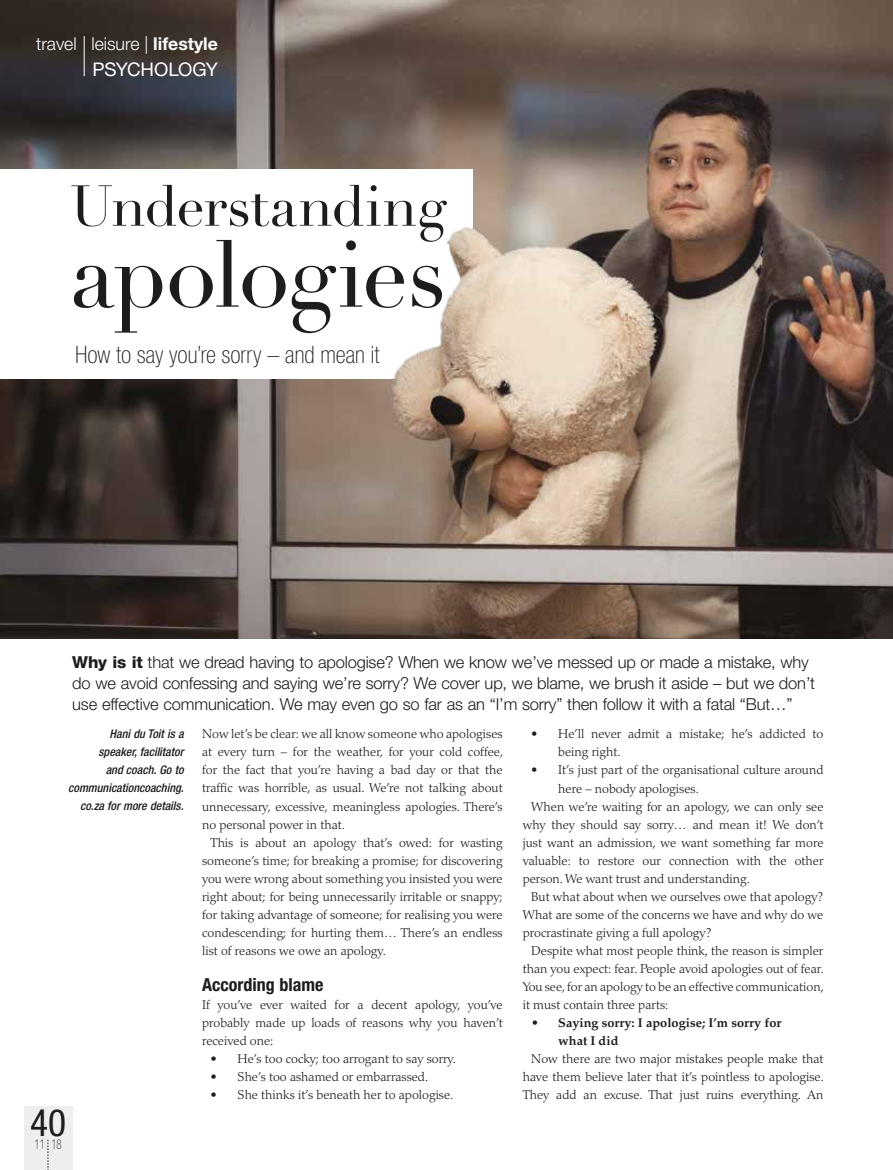
<style>
.page{position:relative;width:893px;height:1170px;background:#fff}
.page>*{position:absolute;margin:0;border:0;box-sizing:border-box;transform-origin:0 0}
.t1{font:92.55px "Didot";letter-spacing:-.025em;color:#1d1d1b}
.t2{font:56.55px "Didot";letter-spacing:-.01em;color:#1d1d1b}
.t3{font:condensed 37.5px "Helvetica Neue LT Std";color:#1d1d1b}
.t4{font:100 condensed 24px "Helvetica Neue LT Std";color:#1d1d1b}
.t5{font:18.75px "Helvetica Neue LT Std";letter-spacing:-.01em;color:#fff}
.t6{font:700 condensed 18px "Helvetica Neue LT Std";color:#1d1d1b}
.t7{font:300 17.7px "Helvetica Neue LT Std";color:#fff}
.t8{font:300 16.5px/21px "Helvetica Neue LT Std";letter-spacing:-.01em;color:#1d1d1b}
.t9{font:100 condensed 13.5px "Helvetica Neue LT Std";color:#1d1d1b;scale:.8 1}
.t10{font:300 12.75px/18px "Palatino LT Std";color:#1d1d1b;text-align:justify}
.t11{font:700 12.75px/18px "Palatino LT Std";color:#1d1d1b}
.t12{font:italic 500 condensed 12px/18px "Helvetica Neue LT Std";color:#1d1d1b;text-align:right}
.s1{font-weight:700}
.s2{font-weight:800}
</style>
<div class="page">
<img style="left:0;top:0;width:893px;height:638px">
<div style="left:0;top:169px;width:472px;height:209px;background:#fff"></div>
<img style="left:378px;top:216px;width:108px;height:189px">
<div style="left:24px;top:1106px;width:48px;height:63px;background:#ededed"></div>
<svg style="left:48px;top:1139px;width:1px;height:29px"></svg>
<hr style="left:84px;top:36px;width:1px;height:40px;background:#fff">
<h3 class="t7" style="left:36px;top:33px;width:183px">travel leisure | <span class="s1">lifestyle</span></h3>
<h3 class="t5" style="left:92px;top:58px;width:127px">PSYCHOLOGY</h3>
<h2 class="t2" style="left:70px;top:172px;width:378px">Understanding</h2>
<h1 class="t1" style="left:70px;top:219px;width:378px">apologies</h1>
<h3 class="t4" style="left:75px;top:341px;width:306px">How to say you’re sorry – and mean it</h3>
<p class="t8" style="left:72px;top:651px;width:744px"><span class="s2">Why is it</span> that we dread having to apologise? When we know we’ve messed up or made a mistake, why do we avoid confessing and saying we’re sorry? We cover up, we blame, we brush it aside – but we don’t use effective communication. We may even go so far as an “I’m sorry” then follow it with a fatal “But…”</p>
<p class="t10" style="left:202px;top:725px;width:303px">Now let’s be clear: we all know someone who apologises at every turn – for the weather, for your cold coffee, for the fact that you’re having a bad day or that the traffic was horrible, as usual. We’re not talking about unnecessary, excessive, meaningless apologies. There’s no personal power in that.</p>
<p class="t10" style="left:202px;top:833px;width:302px;text-indent:9px">This is about an apology that’s owed: for wasting someone’s time; for breaking a promise; for discovering you were wrong about something you insisted you were right about; for being unnecessarily irritable or snappy; for taking advantage of someone; for realising you were condescending; for hurting them… There’s an endless list of reasons we owe an apology.</p>
<h3 class="t6" style="left:202px;top:973px;width:123px">According blame</h3>
<p class="t10" style="left:202px;top:995px;width:302px">If you’ve ever waited for a decent apology, you’ve probably made up loads of reasons why you haven’t received one:</p>
<p class="t10" style="left:211px;top:1049px;width:247px">• He’s too cocky; too arrogant to say sorry.</p>
<p class="t10" style="left:211px;top:1067px;width:219px">• She’s too ashamed or embarrassed.</p>
<p class="t10" style="left:211px;top:1085px;width:244px">• She thinks it’s beneath her to apologise.</p>
<p class="t10" style="left:558px;top:725px;width:267px;text-indent:-27px">• He’ll never admit a mistake; he’s addicted to being right.</p>
<p class="t10" style="left:531px;top:761px;width:294px">• It’s just part of the organisational culture around</p>
<p class="t10" style="left:558px;top:779px;width:142px">here – nobody apologises.</p>
<p class="t10" style="left:531px;top:797px;width:294px">When we’re waiting for an apology, we can only see</p>
<p class="t10" style="left:523px;top:815px;width:302px">why they should say sorry… and mean it! We don’t</p>
<p class="t10" style="left:523px;top:833px;width:302px">just want an admission, we want something far more</p>
<p class="t10" style="left:523px;top:851px;width:302px">valuable: to restore our connection with the other</p>
<p class="t10" style="left:523px;top:869px;width:229px">person. We want trust and understanding.</p>
<p class="t10" style="left:531px;top:887px;width:294px">But what about when we ourselves owe that apology?</p>
<p class="t10" style="left:523px;top:905px;width:302px">What are some of the concerns we have and why do we</p>
<p class="t10" style="left:523px;top:923px;width:190px">procrastinate giving a full apology?</p>
<p class="t10" style="left:531px;top:941px;width:294px">Despite what most people think, the reason is simpler</p>
<p class="t10" style="left:523px;top:959px;width:303px">than you expect: fear. People avoid apologies out of fear.</p>
<p class="t10" style="left:523px;top:977px;width:303px">You see, for an apology to be an effective communication,</p>
<p class="t10" style="left:523px;top:995px;width:147px">it must contain three parts:</p>
<p class="t11" style="left:558px;top:1013px;width:225px;text-indent:-27px">• Saying sorry: I apologise; I’m sorry for what I did</p>
<p class="t10" style="left:523px;top:1049px;width:303px;text-indent:9px">Now there are two major mistakes people make that have them believe later that it’s pointless to apologise.<br>They add an excuse. That just ruins everything. An</p>
<p class="t12" style="left:68px;top:725px;width:117px">Hani du Toit is a speaker, facilitator<br>and coach. Go to communicationcoaching. co.za for more details.</p>
<h3 class="t3" style="left:30px;top:1101px;width:37px">40</h3>
<p class="t9" style="left:35px;top:1136px;width:35px">11 18</p>
</div>
